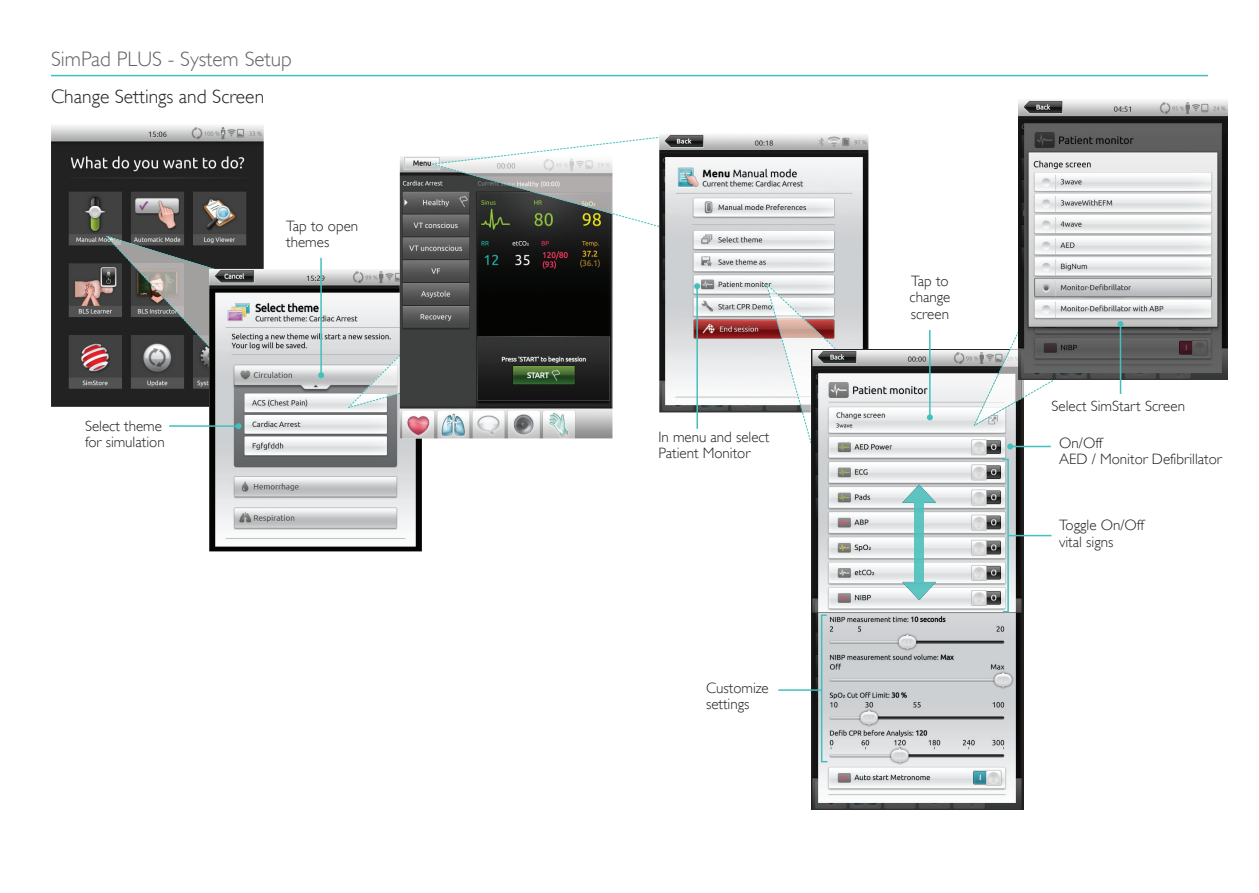
<style>
.page{position:relative;width:1259px;height:893px;background:#fff}
.page>*{position:absolute;margin:0;border:0;box-sizing:border-box;transform-origin:0 0}
.t1{font:300 21px "Gill Alt One";color:#636366}
.t2{font:300 19.5px "Gill Alt One";color:#231f20}
.t3{font:300 15px/16.5px "Gill Alt One";color:#231f20}
</style>
<div class="page">
<img style="left:51px;top:125px;width:213px;height:282px">
<svg style="left:105px;top:235px;width:159px;height:129px;background:#5b5c5b"></svg>
<img style="left:209px;top:269px;width:213px;height:282px">
<svg style="left:347px;top:285px;width:53px;height:124px"></svg>
<img style="left:400px;top:156px;width:212px;height:282px">
<hr style="left:51px;top:75px;width:1157px;height:1px;background:#42c0bd">
<hr style="left:169px;top:425px;width:70px;height:2px;background:#42c0bd">
<svg style="left:236px;top:423px;width:6px;height:6px"></svg>
<hr style="left:320px;top:258px;width:2px;height:117px;background:#42c0bd">
<svg style="left:318px;top:372px;width:6px;height:6px"></svg>
<svg style="left:429px;top:137px;width:230px;height:92px"></svg>
<img style="left:812px;top:612px;width:209px;height:198px">
<img style="left:659px;top:134px;width:209px;height:278px">
<hr style="left:696px;top:286px;width:2px;height:143px;background:#42c0bd">
<svg style="left:694px;top:283px;width:6px;height:6px"></svg>
<svg style="left:765px;top:282px;width:104px;height:158px"></svg>
<img style="left:812px;top:350px;width:209px;height:262px">
<hr style="left:929px;top:330px;width:1px;height:87px;background:#42c0bd">
<svg style="left:927px;top:414px;width:6px;height:6px"></svg>
<hr style="left:1010px;top:446px;width:40px;height:1px;background:#42c0bd">
<svg style="left:1007px;top:443px;width:6px;height:6px"></svg>
<img style="left:914px;top:503px;width:9px;height:79px">
<img style="left:902px;top:485px;width:34px;height:18px">
<img style="left:902px;top:582px;width:34px;height:18px">
<svg style="left:972px;top:331px;width:83px;height:96px"></svg>
<img style="left:1018px;top:100px;width:209px;height:280px">
<hr style="left:1119px;top:324px;width:2px;height:70px;background:#42c0bd">
<svg style="left:1117px;top:321px;width:6px;height:6px"></svg>
<hr style="left:1009px;top:535px;width:42px;height:1px;background:#42c0bd">
<svg style="left:1001px;top:458px;width:8px;height:155px"></svg>
<hr style="left:778px;top:689px;width:43px;height:2px;background:#42c0bd">
<svg style="left:820px;top:614px;width:8px;height:149px"></svg>
<h1 class="t1" style="left:51px;top:46px;width:242px">SimPad PLUS - System Setup</h1>
<h2 class="t2" style="left:51px;top:85px;width:215px">Change Settings and Screen</h2>
<p class="t3" style="left:286px;top:217px;width:74px">Tap to open themes</p>
<p class="t3" style="left:85px;top:417px;width:81px">Select theme for simulation</p>
<p class="t3" style="left:658px;top:428px;width:112px">In menu and select<br>Patient Monitor</p>
<p class="t3" style="left:706px;top:679px;width:64px">Customize settings</p>
<p class="t3" style="left:909px;top:272px;width:42px;text-align:justify">Tap to change screen</p>
<p class="t3" style="left:1051px;top:397px;width:135px">Select SimStart Screen</p>
<p class="t3" style="left:1059px;top:434px;width:164px">On/Off<br>AED / Monitor Defibrillator</p>
<p class="t3" style="left:1059px;top:517px;width:87px">Toggle On/Off vital signs</p>
</div>
